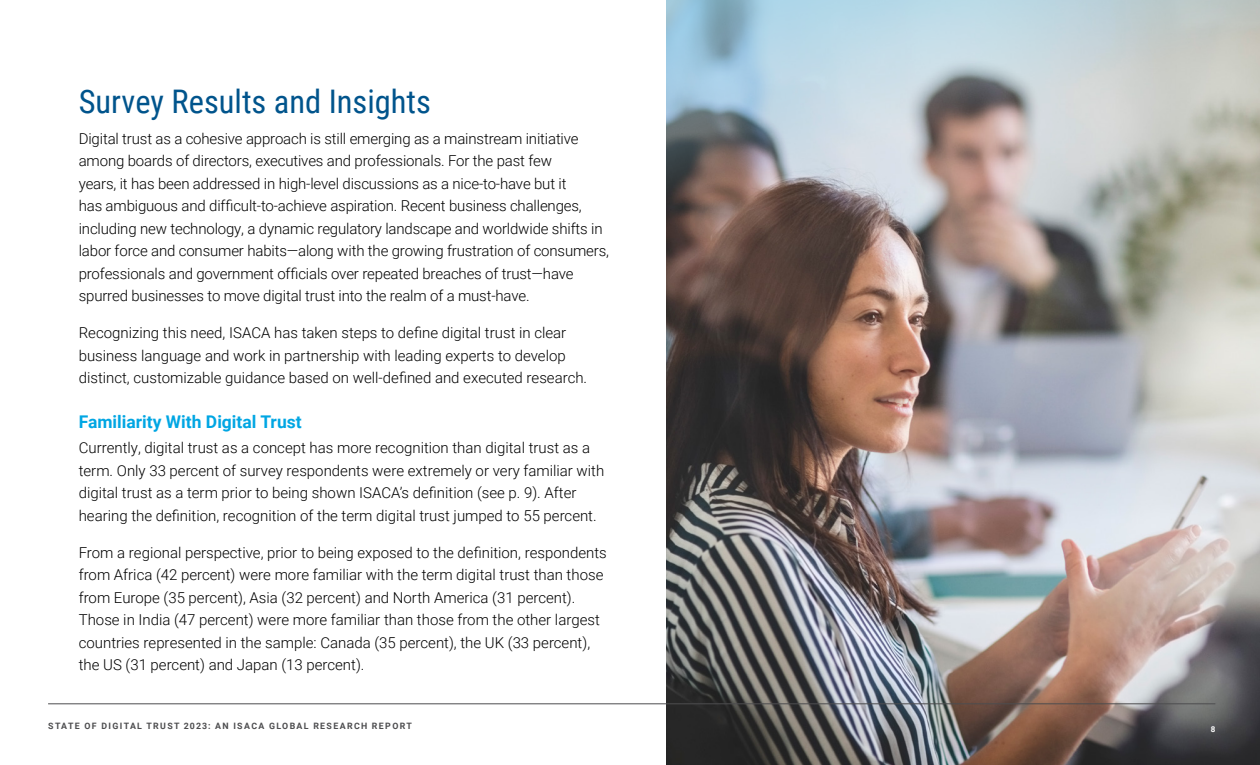
<style>
.page{position:relative;width:1260px;height:765px;background:#fff}
.page>*{position:absolute;margin:0;border:0;box-sizing:border-box;transform-origin:0 0}
.Headline_A{font:32.5px "Roboto Condensed";color:#00548c}
.Subhead_B{font:700 17.5px "Roboto";color:#00a6e3}
.Body_Copy_12_16{font:300 15px/22.5px "Roboto";color:#000}
.t1{font:700 8.75px "Roboto";letter-spacing:.155em;color:#4d4d4f}
.t2{font:700 8px "Roboto";color:#fff}
</style>
<div class="page">
<img style="left:667px;top:321px;width:593px;height:444px">
<img style="left:666px;top:0;width:594px;height:321px">
<hr style="left:48px;top:704px;width:1167px;height:1px;background:#4d4d4f">
<p class="Headline_A" style="left:79px;top:78px;width:354px">Survey Results and Insights</p>
<p class="Body_Copy_12_16" style="left:79px;top:127px;width:532px">Digital trust as a cohesive approach is still emerging as a mainstream initiative among boards of directors, executives and professionals. For the past few<br>years, it has been addressed in high-level discussions as a nice-to-have but it<br>has ambiguous and difficult-to-achieve aspiration. Recent business challenges, including new technology, a dynamic regulatory landscape and worldwide shifts in labor force and consumer habits—along with the growing frustration of consumers, professionals and government officials over repeated breaches of trust—have spurred businesses to move digital trust into the realm of a must-have.</p>
<p class="Body_Copy_12_16" style="left:79px;top:321px;width:510px">Recognizing this need, ISACA has taken steps to define digital trust in clear business language and work in partnership with leading experts to develop distinct, customizable guidance based on well-defined and executed research.</p>
<p class="Subhead_B" style="left:79px;top:410px;width:225px">Familiarity With Digital Trust</p>
<p class="Body_Copy_12_16" style="left:79px;top:436px;width:527px">Currently, digital trust as a concept has more recognition than digital trust as a term. Only 33 percent of survey respondents were extremely or very familiar with digital trust as a term prior to being shown ISACA’s definition (see p. 9). After hearing the definition, recognition of the term digital trust jumped to 55 percent.</p>
<p class="Body_Copy_12_16" style="left:79px;top:540px;width:530px">From a regional perspective, prior to being exposed to the definition, respondents from Africa (42 percent) were more familiar with the term digital trust than those from Europe (35 percent), Asia (32 percent) and North America (31 percent).<br>Those in India (47 percent) were more familiar than those from the other largest countries represented in the sample: Canada (35 percent), the UK (33 percent), the US (31 percent) and Japan (13 percent).</p>
<p class="t1" style="left:48px;top:720px;width:365px">STATE OF DIGITAL TRUST 2023: AN ISACA GLOBAL RESEARCH REPORT</p>
<p class="t2" style="left:1211px;top:723px;width:6px">8</p>
</div>
